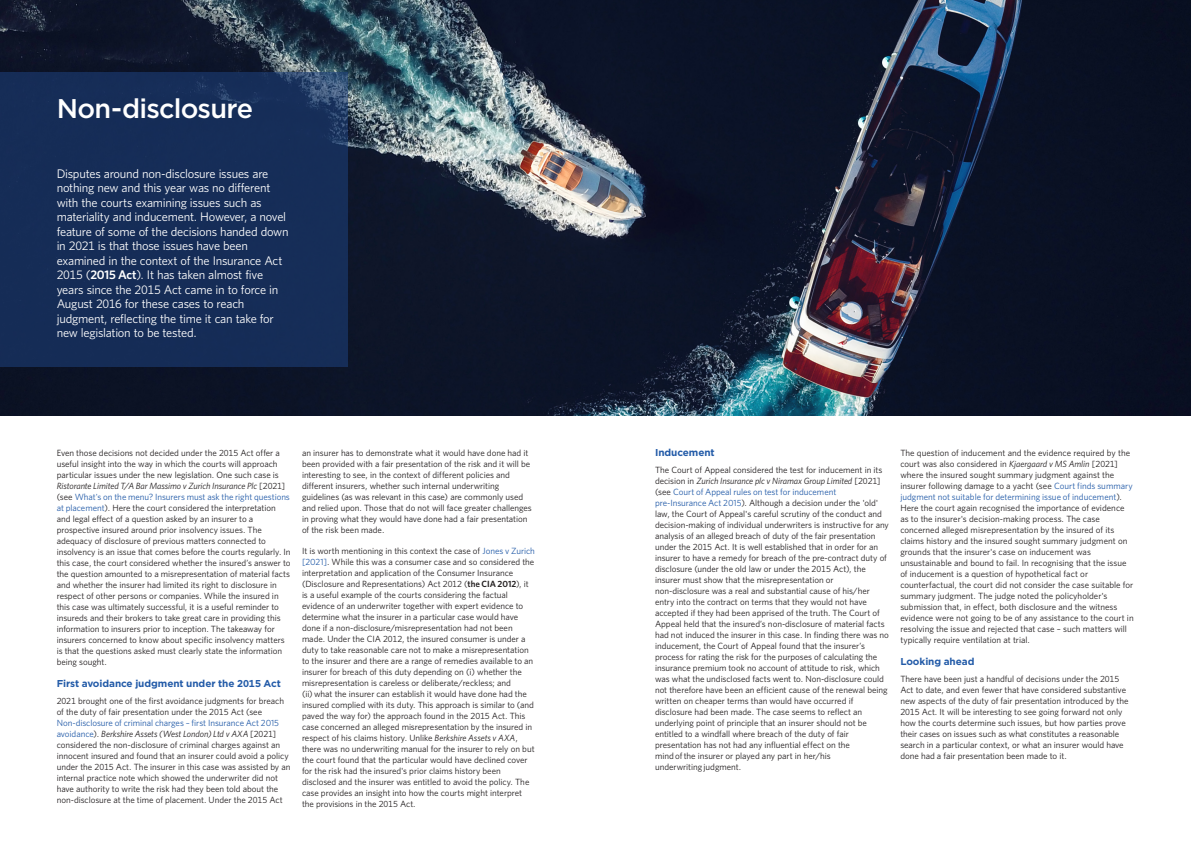
<style>
.page{position:relative;width:1191px;height:842px;background:#fff}
.page>*{position:absolute;margin:0;border:0;box-sizing:border-box;transform-origin:0 0}
.Page_Heading{font:500 27px "Gotham";letter-spacing:-.03em;color:#fff}
.Introduction_paragra{font:12.5px/14.5px "Whitney";letter-spacing:-.02em;color:#fff}
.Body_Header_1{font:700 10px "Gotham";letter-spacing:-.01em;color:#235ba8}
.Body_Text{font:9px/11px "Whitney";letter-spacing:-.005em;color:#231f20}
.s1{font-weight:600}
.s2{font-style:italic}
.s3{color:#235ba8}
</style>
<div class="page">
<img style="left:0;top:0;width:1191px;height:415px">
<div style="left:0;top:73px;width:347px;height:294px;background:#162d57"></div>
<p class="Page_Heading" style="left:57px;top:90px;width:198px">Non-disclosure</p>
<p class="Introduction_paragra" style="left:57px;top:166px;width:233px">Disputes around non-disclosure issues are nothing new and this year was no different with the courts examining issues such as materiality and inducement. However, a novel feature of some of the decisions handed down in 2021 is that those issues have been examined in the context of the Insurance Act 2015 (<span class="s1">2015 Act</span>). It has taken almost five years since the 2015 Act came in to force in August 2016 for these cases to reach judgment, reflecting the time it can take for new legislation to be tested.</p>
<p class="Body_Text" style="left:57px;top:447px;width:235px">Even those decisions not decided under the 2015 Act offer a useful insight into the way in which the courts will approach particular issues under the new legislation. One such case is <span class="s2">Ristorante Limited T/A Bar Massimo v Zurich Insurance Plc</span> [2021] (see <span class="s3">What's on the menu? Insurers must ask the right questions at placement</span>). Here the court considered the interpretation and legal effect of a question asked by an insurer to a prospective insured around prior insolvency issues. The adequacy of disclosure of previous matters connected to insolvency is an issue that comes before the courts regularly. In this case, the court considered whether the insured’s answer to the question amounted to a misrepresentation of material facts and whether the insurer had limited its right to disclosure in respect of other persons or companies. While the insured in this case was ultimately successful, it is a useful reminder to insureds and their brokers to take great care in providing this information to insurers prior to inception. The takeaway for insurers concerned to know about specific insolvency matters is that the questions asked must clearly state the information being sought.</p>
<p class="Body_Header_1" style="left:57px;top:677px;width:226px">First avoidance judgment under the 2015 Act</p>
<p class="Body_Text" style="left:57px;top:695px;width:235px">2021 brought one of the first avoidance judgments for breach of the duty of fair presentation under the 2015 Act (see <span class="s3">Non-disclosure of criminal charges – first Insurance Act 2015 avoidance</span>). <span class="s2">Berkshire Assets (West London) Ltd v AXA</span> [2021] considered the non-disclosure of criminal charges against an innocent insured and found that an insurer could avoid a policy under the 2015 Act. The insurer in this case was assisted by an internal practice note which showed the underwriter did not have authority to write the risk had they been told about the non-disclosure at the time of placement. Under the 2015 Act</p>
<p class="Body_Text" style="left:302px;top:447px;width:231px">an insurer has to demonstrate what it would have done had it been provided with a fair presentation of the risk and it will be interesting to see, in the context of different policies and different insurers, whether such internal underwriting guidelines (as was relevant in this case) are commonly used and relied upon. Those that do not will face greater challenges in proving what they would have done had a fair presentation of the risk been made.</p>
<p class="Body_Text" style="left:302px;top:545px;width:234px">It is worth mentioning in this context the case of <span class="s3">Jones v Zurich [2021]</span>. While this was a consumer case and so considered the interpretation and application of the Consumer Insurance (Disclosure and Representations) Act 2012 (<span class="s1">the CIA 2012</span>), it is a useful example of the courts considering the factual evidence of an underwriter together with expert evidence to determine what the insurer in a particular case would have done if a non-disclosure/misrepresentation had not been made. Under the CIA 2012, the insured consumer is under a duty to take reasonable care not to make a misrepresentation to the insurer and there are a range of remedies available to an insurer for breach of this duty depending on (i) whether the misrepresentation is careless or deliberate/reckless; and<br>(ii) what the insurer can establish it would have done had the insured complied with its duty. This approach is similar to (and paved the way for) the approach found in the 2015 Act. This case concerned an alleged misrepresentation by the insured in respect of his claims history. Unlike <span class="s2">Berkshire Assets v AXA</span>, there was no underwriting manual for the insurer to rely on but the court found that the particular would have declined cover for the risk had the insured's prior claims history been disclosed and the insurer was entitled to avoid the policy. The case provides an insight into how the courts might interpret the provisions in the 2015 Act.</p>
<p class="Body_Header_1" style="left:655px;top:446px;width:61px">Inducement</p>
<p class="Body_Text" style="left:655px;top:464px;width:235px">The Court of Appeal considered the test for inducement in its decision in <span class="s2">Zurich Insurance plc v Niramax Group Limited</span> [2021] (see <span class="s3">Court of Appeal rules on test for inducement pre-Insurance Act 2015</span>). Although a decision under the 'old' law, the Court of Appeal's careful scrutiny of the conduct and decision-making of individual underwriters is instructive for any analysis of an alleged breach of duty of the fair presentation under the 2015 Act. It is well established that in order for an insurer to have a remedy for breach of the pre-contract duty of disclosure (under the old law or under the 2015 Act), the insurer must show that the misrepresentation or non-disclosure was a real and substantial cause of his/her entry into the contract on terms that they would not have accepted if they had been apprised of the truth. The Court of Appeal held that the insured’s non-disclosure of material facts had not induced the insurer in this case. In finding there was no inducement, the Court of Appeal found that the insurer’s process for rating the risk for the purposes of calculating the insurance premium took no account of attitude to risk, which was what the undisclosed facts went to. Non-disclosure could not therefore have been an efficient cause of the renewal being written on cheaper terms than would have occurred if disclosure had been made. The case seems to reflect an underlying point of principle that an insurer should not be entitled to a windfall where breach of the duty of fair presentation has not had any influential effect on the<br>mind of the insurer or played any part in her/his<br>underwriting judgment.</p>
<p class="Body_Text" style="left:900px;top:447px;width:235px">The question of inducement and the evidence required by the court was also considered in <span class="s2">Kjaergaard v MS Amlin</span> [2021] where the insured sought summary judgment against the insurer following damage to a yacht (see <span class="s3">Court finds summary judgment not suitable for determining issue of inducement</span>).<br>Here the court again recognised the importance of evidence as to the insurer's decision-making process. The case concerned alleged misrepresentation by the insured of its claims history and the insured sought summary judgment on grounds that the insurer's case on inducement was unsustainable and bound to fail. In recognising that the issue of inducement is a question of hypothetical fact or counterfactual, the court did not consider the case suitable for summary judgment. The judge noted the policyholder's submission that, in effect, both disclosure and the witness evidence were not going to be of any assistance to the court in resolving the issue and rejected that case – such matters will typically require ventilation at trial.</p>
<p class="Body_Header_1" style="left:900px;top:655px;width:76px">Looking ahead</p>
<p class="Body_Text" style="left:900px;top:673px;width:230px">There have been just a handful of decisions under the 2015<br>Act to date, and even fewer that have considered substantive new aspects of the duty of fair presentation introduced by the 2015 Act. It will be interesting to see going forward not only how the courts determine such issues, but how parties prove their cases on issues such as what constitutes a reasonable search in a particular context, or what an insurer would have done had a fair presentation been made to it.</p>
</div>
